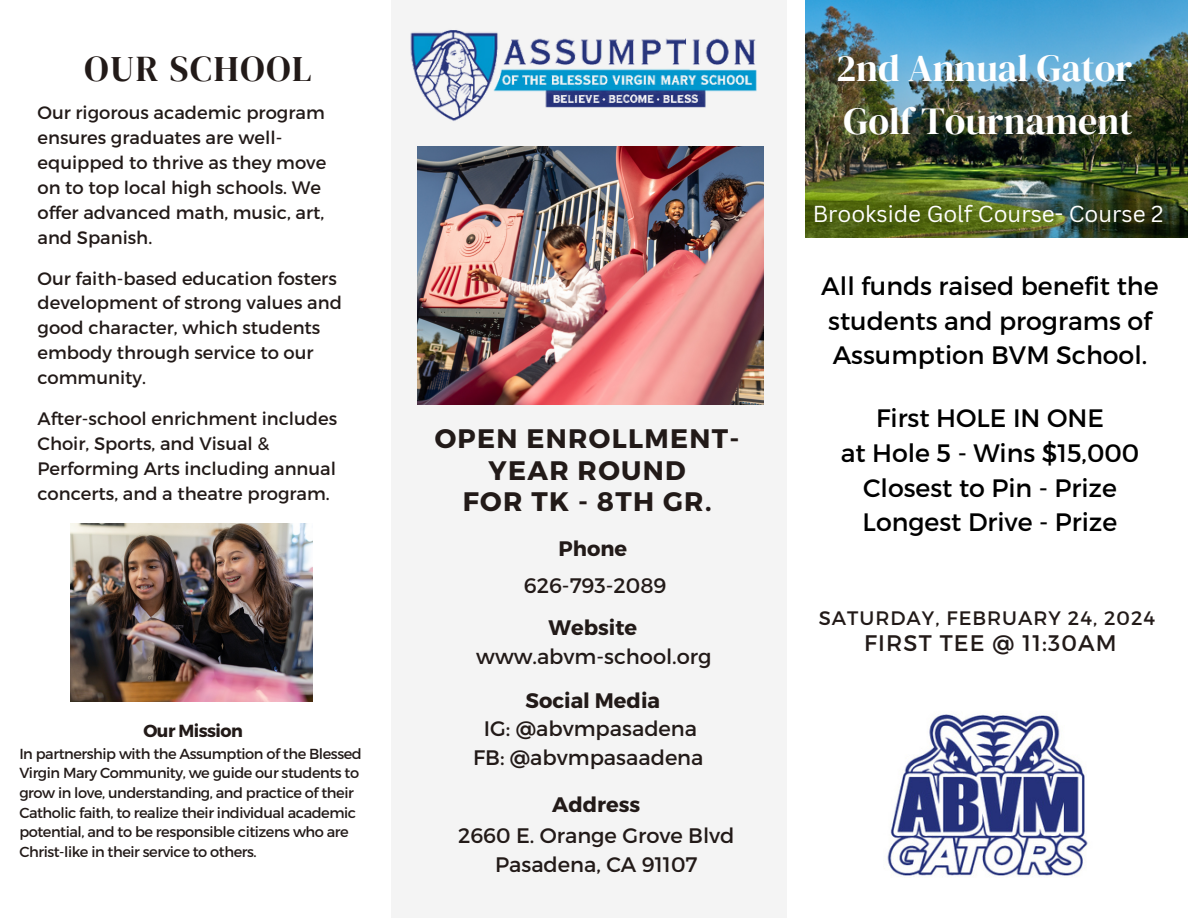
<style>
.page{position:relative;width:1188px;height:918px;background:#fff}
.page>*{position:absolute;margin:0;border:0;box-sizing:border-box;transform-origin:0 0}
.t1{font:37.95px "DM Serif Display";color:#fff}
.t2{font:36px "DM Serif Display";letter-spacing:.05em;color:#221a18}
.t3{font:700 26.7px/31.5px "Montserrat";letter-spacing:.05em;color:#221a18;text-align:center}
.t4{font:25.2px/34.8px "Montserrat";color:#000}
.t5{font:22.5px "Canva Sans";color:#fff}
.t6{font:22.5px "Montserrat";letter-spacing:.05em;color:#221a18}
.t7{font:21px "Montserrat";color:#221a18}
.t8{font:700 21px "Montserrat";color:#221a18}
.t9{font:19.5px "Montserrat";letter-spacing:.05em;color:#221a18}
.t10{font:18px/25px "Montserrat";color:#221a18}
.t11{font:700 17.55px "Montserrat";letter-spacing:-.03em;color:#221a18}
.t12{font:14.55px/19.6px "Montserrat";letter-spacing:-.03em;color:#221a18}
</style>
<div class="page">
<div style="left:392px;top:0;width:396px;height:917px;background:#f4f4f4"></div>
<img style="left:806px;top:0;width:382px;height:237px">
<img style="left:887px;top:714px;width:201px;height:163px">
<img style="left:70px;top:524px;width:242px;height:178px">
<img style="left:417px;top:147px;width:347px;height:257px">
<img style="left:410px;top:30px;width:347px;height:91px">
<p class="t2" style="left:85px;top:43px;width:229px">OUR SCHOOL</p>
<p class="t1" style="left:836px;top:42px;width:298px">2nd Annual Gator</p>
<p class="t1" style="left:844px;top:95px;width:291px">Golf Tournament</p>
<p class="t10" style="left:38px;top:99px;width:290px">Our rigorous academic program ensures graduates are well&shy;equipped to thrive as they move on to top local high schools. We offer advanced math, music, art, and Spanish.</p>
<p class="t10" style="left:38px;top:265px;width:306px">Our faith-based education fosters development of strong values and good character, which students embody through service to our community.</p>
<p class="t10" style="left:38px;top:406px;width:301px">After-school enrichment includes<br>Choir, Sports, and Visual &amp;<br>Performing Arts including annual concerts, and a theatre program.</p>
<p class="t5" style="left:813px;top:198px;width:352px">Brookside Golf Course- Course 2</p>
<p class="t4" style="left:821px;top:267px;width:339px">All funds raised benefit the students and programs of<br>Assumption BVM School.</p>
<p class="t4" style="left:876px;top:399px;width:229px">First HOLE IN ONE</p>
<p class="t4" style="left:841px;top:434px;width:300px">at Hole 5 - Wins $15,000</p>
<p class="t4" style="left:863px;top:469px;width:255px">Closest to Pin - Prize</p>
<p class="t4" style="left:863px;top:504px;width:256px">Longest Drive - Prize</p>
<p class="t3" style="left:435px;top:422px;width:306px">OPEN ENROLLMENT-<br>YEAR ROUND</p>
<p class="t3" style="left:463px;top:485px;width:250px">FOR TK - 8TH GR.</p>
<p class="t11" style="left:143px;top:719px;width:101px">Our Mission</p>
<p class="t12" style="left:19px;top:743px;width:344px">In partnership with the Assumption of the Blessed Virgin Mary Community, we guide our students to grow in love, understanding, and practice of their Catholic faith, to realize their individual academic potential, and to be responsible citizens who are Christ-like in their service to others.</p>
<p class="t8" style="left:559px;top:535px;width:70px">Phone</p>
<p class="t7" style="left:524px;top:572px;width:144px">626-793-2089</p>
<p class="t8" style="left:548px;top:614px;width:90px">Website</p>
<p class="t7" style="left:476px;top:643px;width:237px">www.abvm-school.org</p>
<p class="t8" style="left:526px;top:687px;width:136px">Social Media</p>
<p class="t7" style="left:484px;top:715px;width:215px">IG: @abvmpasadena</p>
<p class="t7" style="left:473px;top:744px;width:232px">FB: @abvmpasaadena</p>
<p class="t8" style="left:552px;top:791px;width:90px">Address</p>
<p class="t7" style="left:458px;top:822px;width:278px">2660 E. Orange Grove Blvd</p>
<p class="t7" style="left:495px;top:851px;width:204px">Pasadena, CA 91107</p>
<p class="t9" style="left:819px;top:606px;width:338px">SATURDAY, FEBRUARY 24, 2024</p>
<p class="t6" style="left:864px;top:629px;width:254px">FIRST TEE @ 11:30AM</p>
</div>
